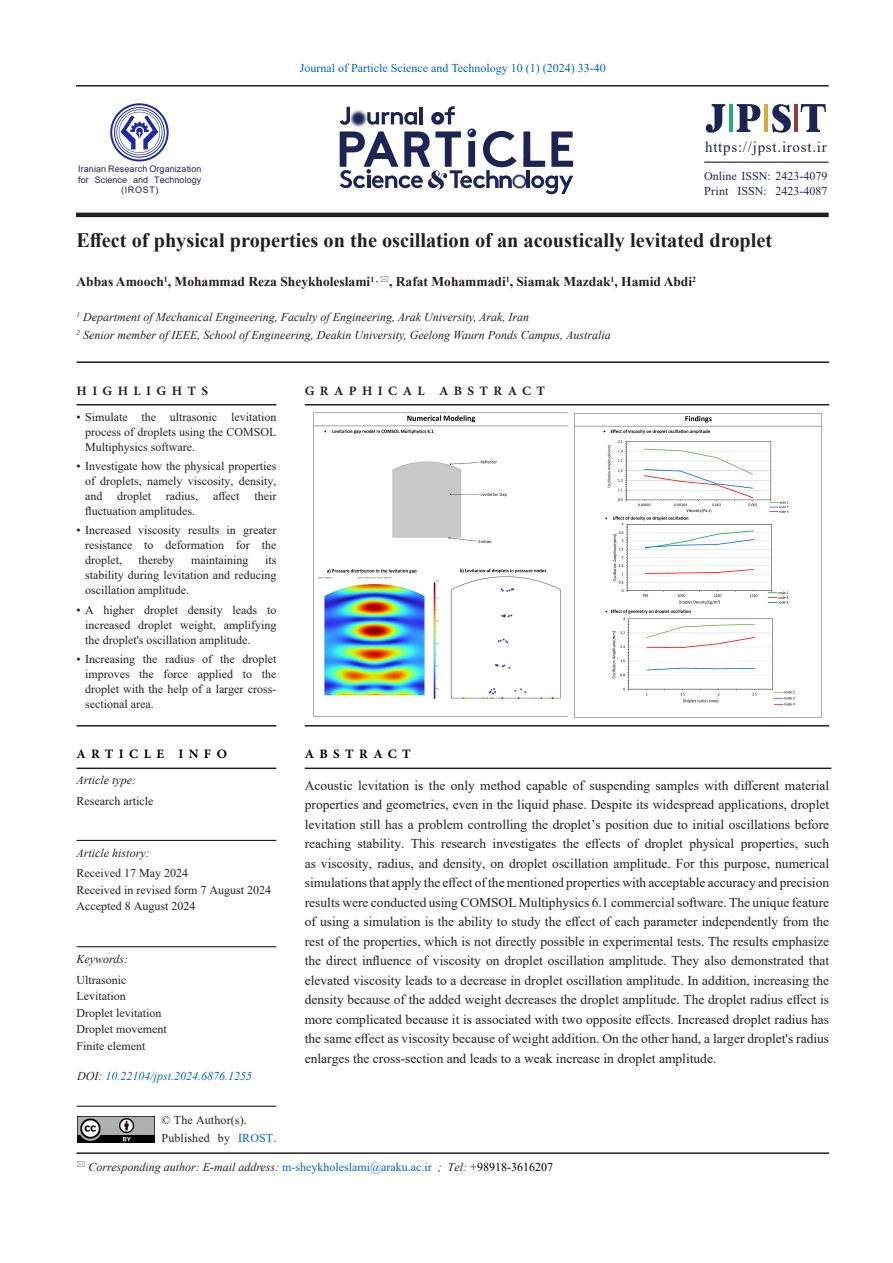
<style>
.page{position:relative;width:893px;height:1263px;background:#fff}
.page>*{position:absolute;margin:0;border:0;box-sizing:border-box;transform-origin:0 0}
.t1{font:700 20.4px "Times New Roman";color:#231f20}
.t2{font:700 18px "Adobe Arabic";letter-spacing:.3em;color:#231f20}
.t3{font:700 18px "Adobe Arabic";letter-spacing:.3em;color:#000}
.t4{font:15px "Times New Roman";letter-spacing:.05em;color:#1d2552}
.t5{font:13.5px/19.5px "Times New Roman";color:#231f20;text-align:justify}
.t6{font:700 13.5px "Times New Roman";color:#231f20}
.t7{font:12px/15px "Times New Roman";color:#231f20;text-align:justify}
.body{font:italic 12px "Times New Roman";color:#231f20}
.t8{font:12px "Times New Roman";color:#0563c1}
.t9{font:12px/15px "Times New Roman";color:#1d2552}
.t10{font:italic 12px "Times New Roman";color:#0563c1}
.t11{font:9px/10.5px "Arial";letter-spacing:.01em;color:#1d2552;text-align:center}
.s1{color:#1c2351}
.s2{color:#231f20}
.s3{color:#0563c1}
.s4{font-style:normal;color:#0563c1}
.s5{font-style:normal;color:#000}
</style>
<div class="page">
<hr style="left:77px;top:361px;width:752px;height:2px;background:#231f20">
<hr style="left:77px;top:1152px;width:752px;height:2px;background:#231f20">
<hr style="left:77px;top:767px;width:199px;height:2px;background:#231f20">
<hr style="left:77px;top:725px;width:199px;height:1px;background:#231f20">
<hr style="left:305px;top:767px;width:526px;height:2px;background:#231f20">
<hr style="left:305px;top:725px;width:524px;height:1px;background:#231f20">
<hr style="left:77px;top:404px;width:199px;height:1px;background:#231f20">
<hr style="left:305px;top:404px;width:524px;height:1px;background:#231f20">
<hr style="left:77px;top:1106px;width:199px;height:1px;background:#231f20">
<hr style="left:77px;top:840px;width:199px;height:1px;background:#231f20">
<hr style="left:77px;top:946px;width:199px;height:1px;background:#231f20">
<hr style="left:76px;top:85px;width:753px;height:2px;background:#231f20">
<hr style="left:76px;top:213px;width:753px;height:4px;background:#231f20">
<svg style="left:523px;top:131px;width:22px;height:36px"></svg>
<svg style="left:551px;top:131px;width:22px;height:36px"></svg>
<img style="left:516px;top:160px;width:11px;height:29px">
<img style="left:523px;top:159px;width:19px;height:8px">
<hr style="left:527px;top:170px;width:3px;height:18px;background:#1b2452">
<svg style="left:531px;top:175px;width:42px;height:19px"></svg>
<svg style="left:340px;top:106px;width:176px;height:83px"></svg>
<svg style="left:772px;top:104px;width:19px;height:29px"></svg>
<hr style="left:729px;top:104px;width:4px;height:28px;background:#1eaf71">
<hr style="left:764px;top:104px;width:4px;height:28px;background:#d5ad3f">
<hr style="left:794px;top:104px;width:4px;height:28px;background:#993a34">
<svg style="left:801px;top:104px;width:25px;height:28px"></svg>
<svg style="left:737px;top:104px;width:23px;height:28px"></svg>
<svg style="left:706px;top:104px;width:19px;height:29px"></svg>
<img style="left:110px;top:103px;width:59px;height:59px">
<hr style="left:704px;top:162px;width:125px;height:1px;background:#231f20">
<img style="left:78px;top:1116px;width:76px;height:27px">
<img style="left:313px;top:412px;width:255px;height:305px">
<img style="left:574px;top:413px;width:248px;height:305px">
<p class="t8" style="left:300px;top:60px;width:307px">Journal of Particle Science and Technology 10 (1) (2024) 33-40</p>
<p class="t4" style="left:705px;top:136px;width:123px">https://jpst.irost.ir</p>
<p class="t11" style="left:78px;top:164px;width:125px">Iranian Research Organization for Science and Technology <span class="s1">(</span>IROST)</p>
<p class="t9" style="left:704px;top:168px;width:125px">Online ISSN: 2423-4079<br>Print ISSN: 2423-4087</p>
<p class="t1" style="left:77px;top:226px;width:697px">Effect of physical properties on the oscillation of an acoustically levitated droplet</p>
<p class="t6" style="left:77px;top:272px;width:621px">Abbas Amooch<sup>1</sup>, Mohammad Reza Sheykholeslami<sup>1</sup> <sup>,</sup> , Rafat Mohammadi<sup>1</sup>, Siamak Mazdak<sup>1</sup>, Hamid Abdi<sup>2</sup></p>
<p class="body" style="left:77px;top:309px;width:454px"><sup>1</sup> Department of Mechanical Engineering, Faculty of Engineering, Arak University, Arak, Iran</p>
<p class="body" style="left:77px;top:327px;width:536px"><sup>2</sup> Senior member of IEEE, School of Engineering, Deakin University, Geelong Waurn Ponds Campus, Australia</p>
<h2 class="t2" style="left:77px;top:378px;width:133px">HIGHLIGHTS</h2>
<h2 class="t2" style="left:305px;top:378px;width:242px">GRAPHICAL ABSTRACT</h2>
<p class="t7" style="left:85px;top:409px;width:193px;text-indent:-9px">• Simulate the ultrasonic levitation process of droplets using the COMSOL Multiphysics software.</p>
<p class="t7" style="left:85px;top:458px;width:193px;text-indent:-9px">• Investigate how the physical properties of droplets, namely viscosity, density, and droplet radius, affect their fluctuation amplitudes.</p>
<p class="t7" style="left:85px;top:522px;width:193px;text-indent:-9px">• Increased viscosity results in greater resistance to deformation for the droplet,</p>
<p class="t7" style="left:85px;top:552px;width:193px;text-indent:180px">its stability during levitation and reducing oscillation amplitude.</p>
<p class="t7" style="left:85px;top:602px;width:193px;text-indent:-9px">• A higher droplet density leads to increased droplet weight, amplifying the droplet's oscillation amplitude.</p>
<p class="t7" style="left:85px;top:651px;width:193px;text-indent:-9px">• Increasing the radius of the droplet improves the force applied to the droplet with the help of a larger cross&shy;sectional area.</p>
<p class="t7" style="left:139px;top:552px;width:37px">thereby</p>
<p class="t7" style="left:191px;top:552px;width:59px">maintaining</p>
<h2 class="t3" style="left:77px;top:742px;width:152px">ARTICLE INFO</h2>
<h2 class="t3" style="left:305px;top:742px;width:108px">ABSTRACT</h2>
<p class="body" style="left:77px;top:772px;width:61px">Article type:</p>
<p class="t7" style="left:77px;top:793px;width:78px">Research article</p>
<p class="body" style="left:77px;top:844px;width:75px">Article history:</p>
<p class="t7" style="left:77px;top:865px;width:113px">Received 17 May 2024</p>
<p class="t7" style="left:77px;top:882px;width:196px">Received in revised form 7 August 2024</p>
<p class="t7" style="left:77px;top:898px;width:120px">Accepted 8 August 2024</p>
<p class="body" style="left:77px;top:951px;width:53px">Keywords:</p>
<p class="t7" style="left:77px;top:972px;width:51px">Ultrasonic</p>
<p class="t7" style="left:77px;top:988px;width:51px">Levitation</p>
<p class="t7" style="left:77px;top:1005px;width:86px">Droplet levitation</p>
<p class="t7" style="left:77px;top:1021px;width:92px">Droplet movement</p>
<p class="t7" style="left:77px;top:1038px;width:71px">Finite element</p>
<p class="t10" style="left:77px;top:1068px;width:177px"><span class="s2">DOI:</span> 10.22104/jpst.2024.6876.1255</p>
<p class="t7" style="left:162px;top:1112px;width:87px">© The Author(s).</p>
<p class="t7" style="left:162px;top:1130px;width:116px">Published by <span class="s3">IROST</span>.</p>
<p class="t5" style="left:305px;top:775px;width:526px">Acoustic levitation is the only method capable of suspending samples with different material properties and geometries, even in the liquid phase. Despite its widespread applications, droplet levitation still has a problem controlling the droplet’s position due to initial oscillations before reaching stability. This research investigates the effects of droplet physical properties, such as viscosity, radius, and density, on droplet oscillation amplitude. For this purpose, numerical simulations that apply the effect of the mentioned properties with acceptable accuracy and precision results were conducted using COMSOL Multiphysics 6.1 commercial software. The unique feature of using a simulation is the ability to study the effect of each parameter independently from the rest of the properties, which is not directly possible in experimental tests. The results emphasize the direct influence of viscosity on droplet oscillation amplitude. They also demonstrated that elevated viscosity leads to a decrease in droplet oscillation amplitude. In addition, increasing the density because of the added weight decreases the droplet amplitude. The droplet radius effect is more complicated because it is associated with two opposite effects. Increased droplet radius has the same effect as viscosity because of weight addition. On the other hand, a larger droplet's radius enlarges the cross-section and leads to a weak increase in droplet amplitude.</p>
<p class="body" style="left:88px;top:1159px;width:466px">Corresponding author: E-mail address: <span class="s4">m-sheykholeslami@araku.ac.ir</span> ; Tel: <span class="s5">+98918-3616207</span></p>
</div>
